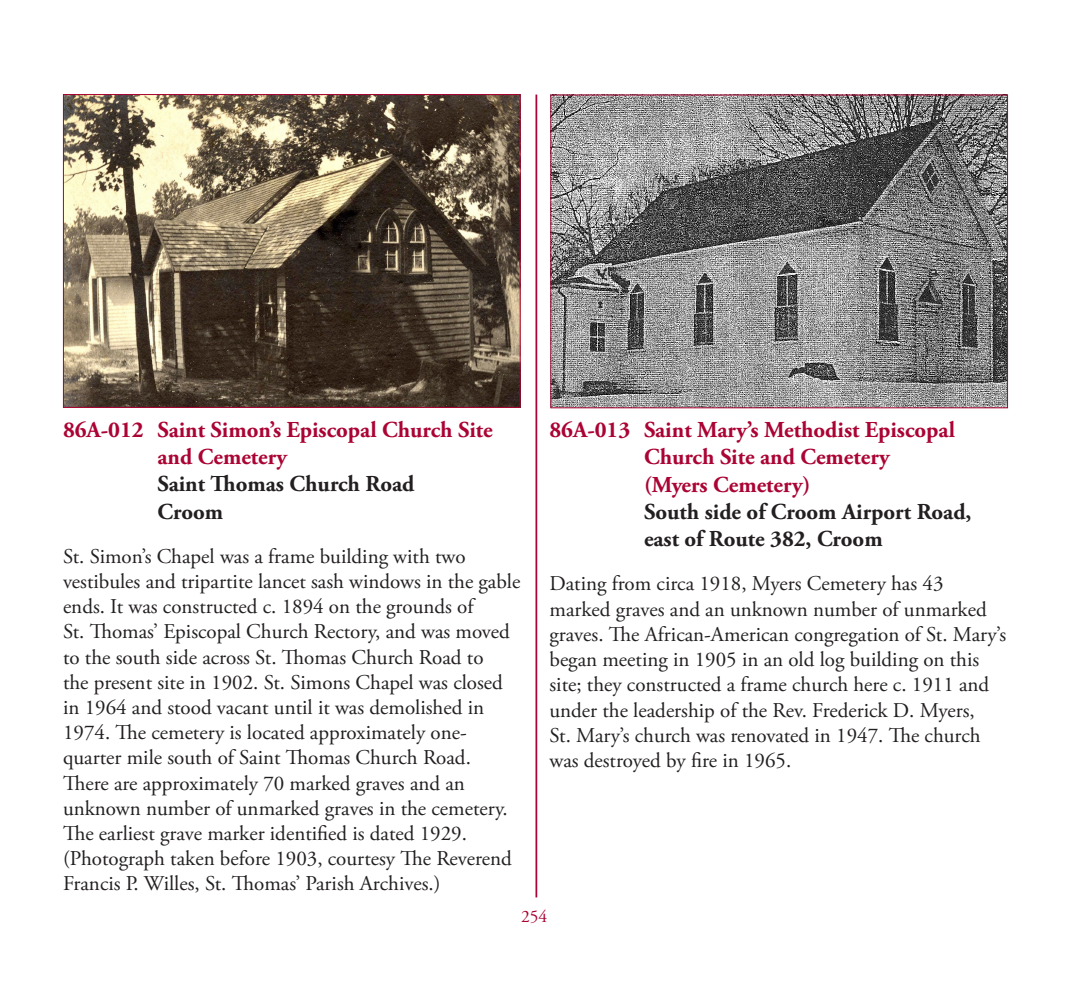
<style>
.page{position:relative;width:1071px;height:992px;background:#fff}
.page>*{position:absolute;margin:0;border:0;box-sizing:border-box;transform-origin:0 0}
.t1{font:700 22.75px/27.3px "Adobe Garamond Pro";color:#ab0333}
.t2{font:700 22.75px/27.3px "Adobe Garamond Pro";color:#231f20}
.t3{font:21px/25.2px "Adobe Garamond Pro";color:#231f20}
.t4{font:17.5px "Adobe Garamond Pro";color:#ab0333}
</style>
<div class="page">
<hr style="left:536px;top:94px;width:1px;height:803px;background:#ab0333">
<img style="left:65px;top:96px;width:454px;height:310px">
<div style="left:63px;top:94px;width:458px;height:314px;border:1px solid #ab0333"></div>
<img style="left:552px;top:96px;width:454px;height:310px">
<div style="left:550px;top:94px;width:458px;height:314px;border:1px solid #ab0333"></div>
<p class="t1" style="left:158px;top:416px;width:337px;text-indent:-95px">86A-012 Saint Simon’s Episcopal Church Site and Cemetery</p>
<p class="t2" style="left:158px;top:471px;width:258px">Saint Thomas Church Road<br>Croom</p>
<p class="t3" style="left:63px;top:544px;width:459px">St. Simon’s Chapel was a frame building with two vestibules and tripartite lancet sash windows in the gable ends. It was constructed c. 1894 on the grounds of<br>St. Thomas’ Episcopal Church Rectory, and was moved to the south side across St. Thomas Church Road to<br>the present site in 1902. St. Simons Chapel was closed in 1964 and stood vacant until it was demolished in 1974. The cemetery is located approximately one&shy;quarter mile south of Saint Thomas Church Road.<br>There are approximately 70 marked graves and an unknown number of unmarked graves in the cemetery.<br>The earliest grave marker identified is dated 1929. (Photograph taken before 1903, courtesy The Reverend Francis P. Willes, St. Thomas’ Parish Archives.)</p>
<p class="t1" style="left:644px;top:416px;width:313px;text-indent:-95px">86A-013 Saint Mary’s Methodist Episcopal<br>Church Site and Cemetery (Myers Cemetery)</p>
<p class="t2" style="left:644px;top:498px;width:329px">South side of Croom Airport Road, east of Route 382, Croom</p>
<p class="t3" style="left:550px;top:572px;width:458px">Dating from circa 1918, Myers Cemetery has 43 marked graves and an unknown number of unmarked graves. The African-American congregation of St. Mary’s began meeting in 1905 in an old log building on this site; they constructed a frame church here c. 1911 and under the leadership of the Rev. Frederick D. Myers,<br>St. Mary’s church was renovated in 1947. The church was destroyed by fire in 1965.</p>
<p class="t4" style="left:521px;top:906px;width:28px">254</p>
</div>
